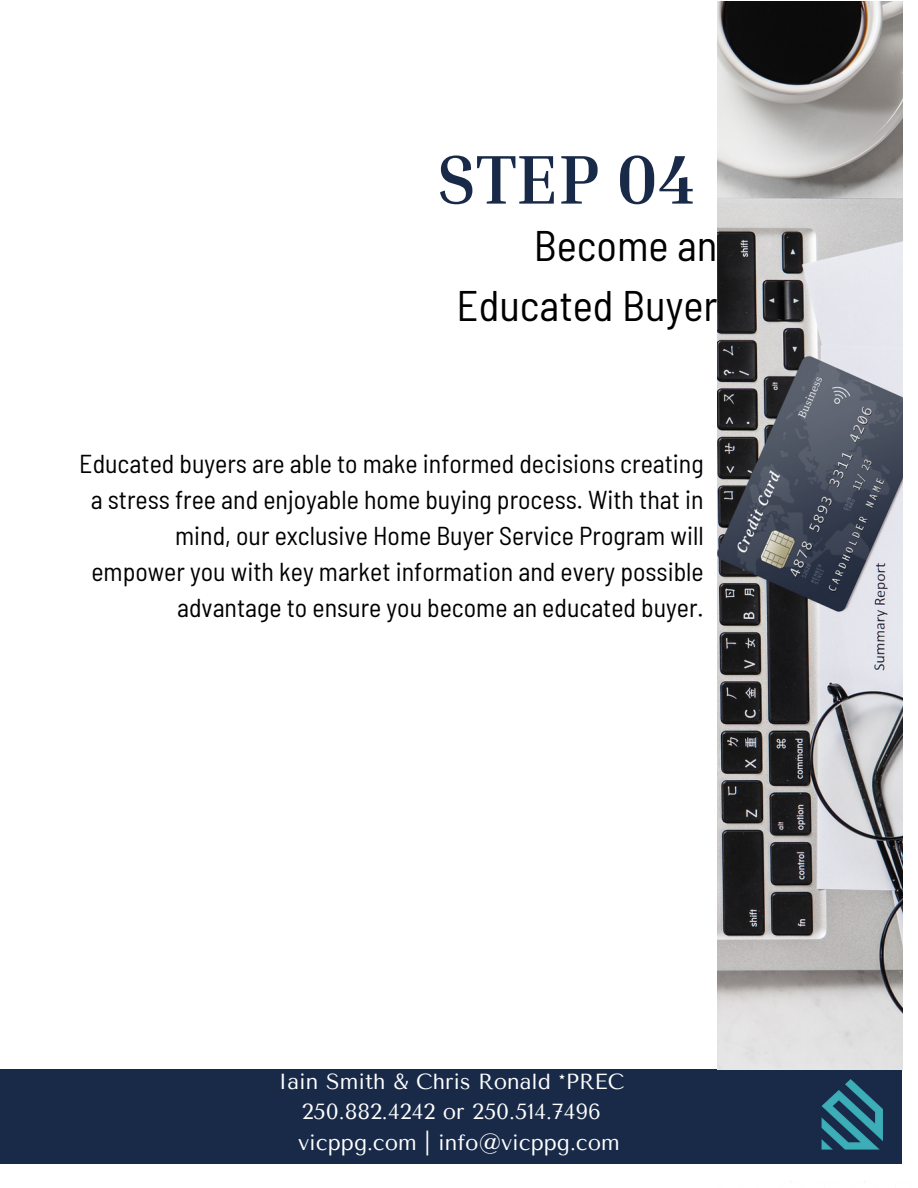
<style>
.page{position:relative;width:918px;height:1188px;background:#fff}
.page>*{position:absolute;margin:0;border:0;box-sizing:border-box;transform-origin:0 0}
.t1{font:700 69.75px "Inria Serif";color:#192948}
.t2{font:semi-condensed 42.75px/59.7px "Barlow";color:#000;text-align:right}
.t3{font:semi-condensed 25.95px/36px "Barlow";color:#000;text-align:right}
.t4{font:21.75px "Tenor Sans";color:#fff}
</style>
<div class="page">
<div style="left:0;top:1069px;width:902px;height:94px;background:#192948"></div>
<img style="left:718px;top:1080px;width:184px;height:102px">
<img style="left:718px;top:1px;width:184px;height:1068px">
<h2 class="t1" style="left:437px;top:136px;width:259px">STEP 04</h2>
<h3 class="t2" style="left:457px;top:214px;width:262px">Become an<br>Educated Buyer</h3>
<p class="t3" style="left:79px;top:445px;width:626px">Educated buyers are able to make informed decisions creating a stress free and enjoyable home buying process. With that in mind, our exclusive Home Buyer Service Program will</p>
<p class="t3" style="left:91px;top:553px;width:614px">empower you with key market information and every possible advantage to ensure you become an educated buyer.</p>
<p class="t4" style="left:278px;top:1069px;width:347px">Iain Smith &amp; Chris Ronald *PREC</p>
<p class="t4" style="left:302px;top:1099px;width:301px">250.882.4242 or 250.514.7496</p>
<p class="t4" style="left:298px;top:1130px;width:323px">vicppg.com | info@vicppg.com</p>
</div>
